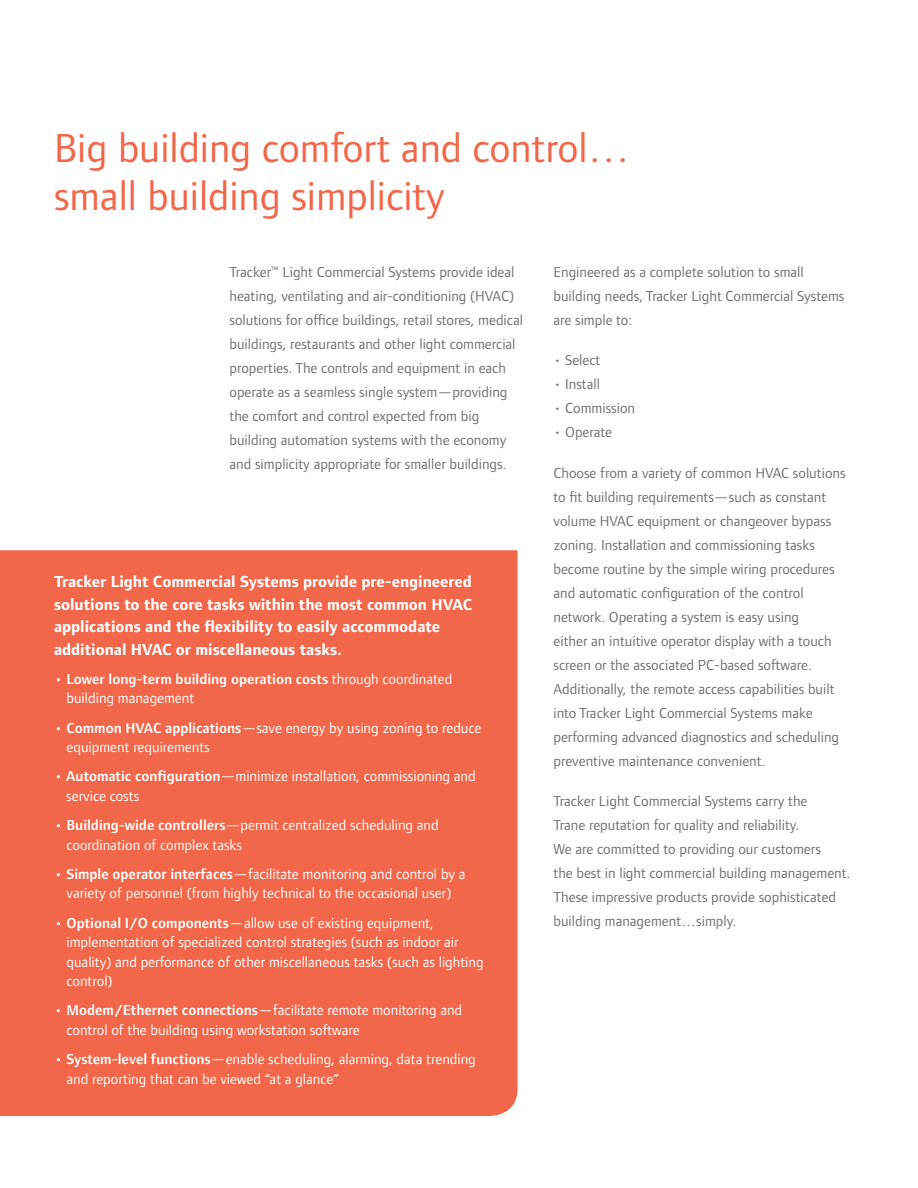
<style>
.page{position:relative;width:918px;height:1188px;background:#fff}
.page>*{position:absolute;margin:0;border:0;box-sizing:border-box;transform-origin:0 0}
.t1{font:42px/48px "Foundry Form Sans";color:#f26649}
.t2{font:700 16.5px/22.5px "Foundry Form Sans";color:#fff}
.t3{font:15px/24px "Foundry Form Sans";color:#717073}
.t4{font:15px/19.5px "Foundry Form Sans";color:#fff}
.t5{font:600 15px/19.5px "Foundry Form Sans";color:#fff}
.s1{font-weight:400}
.s2{font-weight:600}
</style>
<div class="page">
<div style="left:0;top:550px;width:518px;height:566px;background:#f26649"></div>
<h1 class="t1" style="left:54px;top:124px;width:577px">Big building comfort and control… small building simplicity</h1>
<p class="t3" style="left:230px;top:260px;width:295px">Tracker<sup>™</sup> Light Commercial Systems provide ideal heating, ventilating and air-conditioning (HVAC) solutions for office buildings, retail stores, medical buildings, restaurants and other light commercial properties. The controls and equipment in each operate as a seamless single system—providing the comfort and control expected from big building automation systems with the economy and simplicity appropriate for smaller buildings.</p>
<p class="t2" style="left:54px;top:571px;width:420px">Tracker Light Commercial Systems provide pre-engineered solutions to the core tasks within the most common HVAC applications and the flexibility to easily accommodate additional HVAC or miscellaneous tasks.</p>
<p class="t5" style="left:67px;top:669px;width:387px;text-indent:-13px">• Lower long-term building operation costs <span class="s1">through coordinated building management</span></p>
<p class="t4" style="left:67px;top:718px;width:416px;text-indent:-13px"><span class="s2">• Common HVAC applications</span>—save energy by using zoning to reduce equipment requirements</p>
<p class="t4" style="left:66px;top:767px;width:411px;text-indent:-12px"><span class="s2">• Automatic configuration</span>—minimize installation, commissioning and service costs</p>
<p class="t4" style="left:67px;top:815px;width:374px;text-indent:-13px"><span class="s2">• Building-wide controllers</span>—permit centralized scheduling and coordination of complex tasks</p>
<p class="t4" style="left:54px;top:864px;width:413px;text-align:center"><span class="s2">• Simple operator interfaces</span>—facilitate monitoring and control by a variety of personnel (from highly technical to the occasional user)</p>
<p class="t4" style="left:67px;top:913px;width:419px;text-indent:-13px"><span class="s2">• Optional I/O components</span>—allow use of existing equipment, implementation of specialized control strategies (such as indoor air quality) and performance of other miscellaneous tasks (such as lighting control)</p>
<p class="t4" style="left:67px;top:1001px;width:397px;text-indent:-13px"><span class="s2">• Modem/Ethernet connections</span>—facilitate remote monitoring and control of the building using workstation software</p>
<p class="t4" style="left:67px;top:1049px;width:411px;text-indent:-13px"><span class="s2">• System-level functions</span>—enable scheduling, alarming, data trending and reporting that can be viewed “at a glance”</p>
<p class="t3" style="left:554px;top:260px;width:292px">Engineered as a complete solution to small building needs, Tracker Light Commercial Systems are simple to:</p>
<p class="t3" style="left:554px;top:348px;width:49px">• Select</p>
<p class="t3" style="left:554px;top:372px;width:48px">• Install</p>
<p class="t3" style="left:554px;top:396px;width:83px">• Commission</p>
<p class="t3" style="left:554px;top:420px;width:60px">• Operate</p>
<p class="t3" style="left:554px;top:461px;width:294px">Choose from a variety of common HVAC solutions to fit building requirements—such as constant volume HVAC equipment or changeover bypass zoning. Installation and commissioning tasks become routine by the simple wiring procedures and automatic configuration of the control network. Operating a system is easy using<br>either an intuitive operator display with a touch screen or the associated PC-based software.<br>Additionally, the remote access capabilities built into Tracker Light Commercial Systems make performing advanced diagnostics and scheduling preventive maintenance convenient.</p>
<p class="t3" style="left:554px;top:789px;width:298px">Tracker Light Commercial Systems carry the<br>Trane reputation for quality and reliability.<br>We are committed to providing our customers<br>the best in light commercial building management.<br>These impressive products provide sophisticated building management…simply.</p>
</div>
